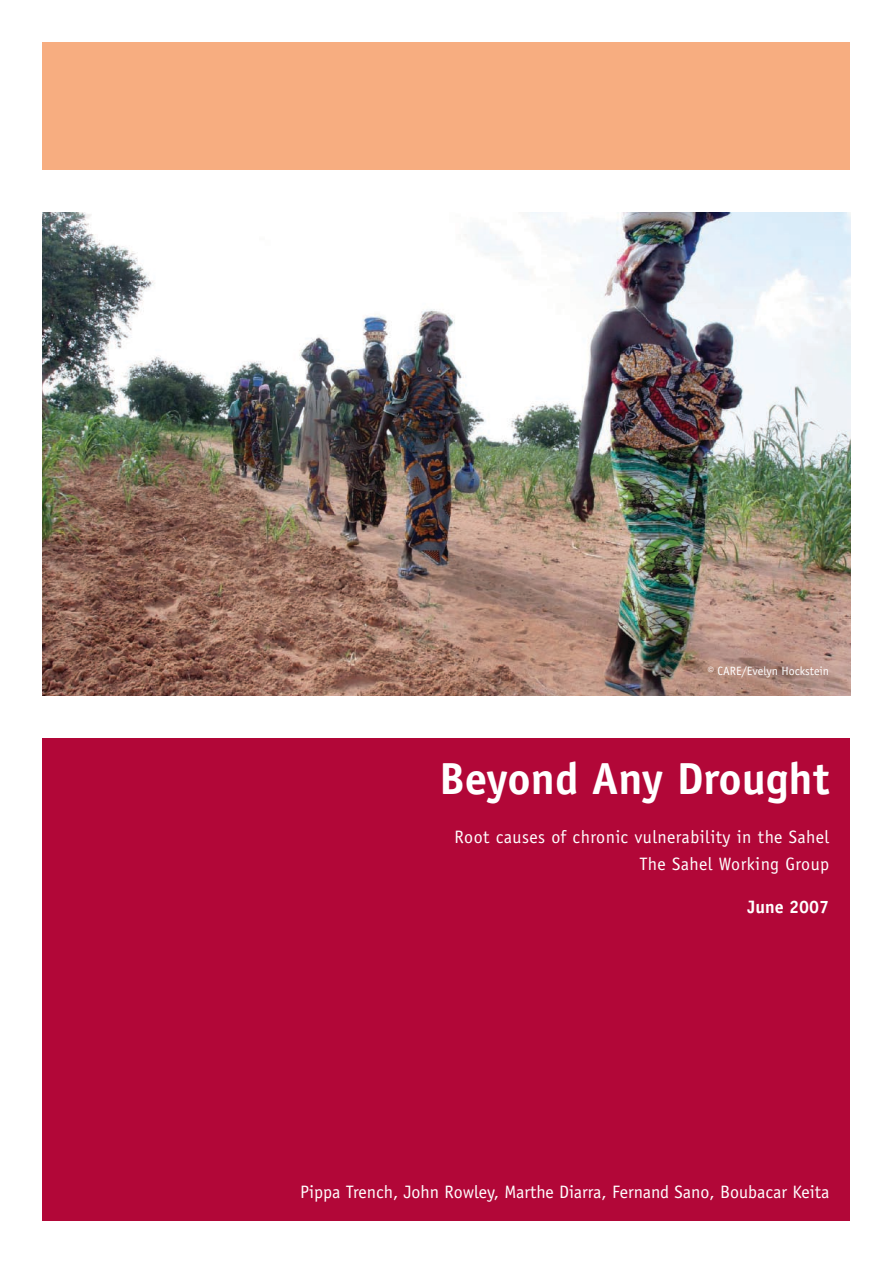
<style>
.page{position:relative;width:893px;height:1263px;background:#fff}
.page>*{position:absolute;margin:0;border:0;box-sizing:border-box;transform-origin:0 0}
.t1{font:700 45px "Officina Sans";color:#fff}
.t2{font:18px/27px "Officina Sans";letter-spacing:.025em;color:#fff;text-align:right}
.t3{font:18px "Officina Sans";letter-spacing:.005em;color:#fff}
.t4{font:700 18px "Officina Sans";color:#fff}
.t5{font:12px "Officina Sans";color:#fff}
</style>
<div class="page">
<img style="left:43px;top:213px;width:807px;height:482px">
<div style="left:43px;top:738px;width:807px;height:482px;background:#b20738"></div>
<div style="left:43px;top:43px;width:807px;height:127px;background:#f7ad80"></div>
<p class="t5" style="left:707px;top:664px;width:123px">© CARE/Evelyn Hockstein</p>
<h1 class="t1" style="left:439px;top:751px;width:392px">Beyond Any Drought</h1>
<p class="t2" style="left:454px;top:823px;width:376px">Root causes of chronic vulnerability in the Sahel<br>The Sahel Working Group</p>
<p class="t4" style="left:747px;top:895px;width:83px">June 2007</p>
<p class="t3" style="left:300px;top:1181px;width:531px">Pippa Trench, John Rowley, Marthe Diarra, Fernand Sano, Boubacar Keita</p>
</div>
